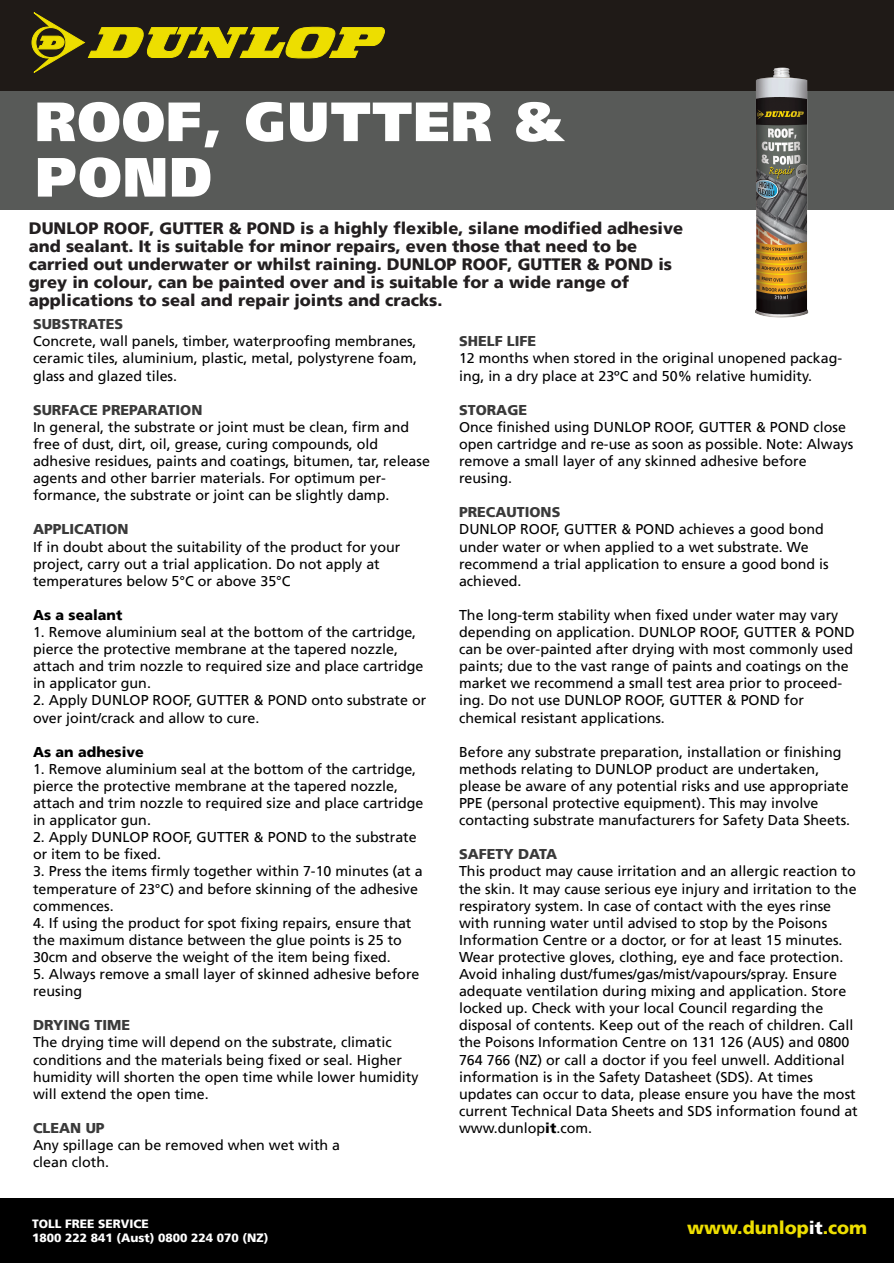
<style>
.page{position:relative;width:894px;height:1263px;background:#fff}
.page>*{position:absolute;margin:0;border:0;box-sizing:border-box;transform-origin:0 0}
.t1{font:900 55.2px/55.5px "Frutiger LT";letter-spacing:.03em;color:#fff;scale:.95 1}
.t2{font:900 18px "Frutiger LT";color:#edde00}
.t3{font:900 16.5px/18px "Frutiger LT";color:#231f20}
.t4{font:14.25px/17.1px "Frutiger LT";color:#000}
.t5{font:14.25px/17.1px "Frutiger LT";color:#000002}
.t6{font:900 14.25px "Frutiger LT";color:#3a3a3a}
.t7{font:900 14.25px "Frutiger LT";color:#000}
.t8{font:900 12px/14.4px "Frutiger LT";color:#fff}
.s1{font-weight:900}
.s2{color:#fff}
</style>
<div class="page">
<div style="left:0;top:81px;width:894px;height:129px;background:#585a58"></div>
<div style="left:0;top:1198px;width:894px;height:65px;background:#000"></div>
<div style="left:0;top:0;width:894px;height:90px;background:#1f1a17"></div>
<svg style="left:31px;top:12px;width:354px;height:61px"></svg>
<img style="left:740px;top:67px;width:91px;height:251px">
<h1 class="t1" style="left:35px;top:94px;width:559px">ROOF, GUTTER &amp;<br>POND</h1>
<p class="t3" style="left:29px;top:219px;width:656px">DUNLOP ROOF, GUTTER &amp; POND is a highly flexible, silane modified adhesive and sealant. It is suitable for minor repairs, even those that need to be carried out underwater or whilst raining. DUNLOP ROOF, GUTTER &amp; POND is grey in colour, can be painted over and is suitable for a wide range of applications to seal and repair joints and cracks.</p>
<p class="t6" style="left:33px;top:316px;width:92px">SUBSTRATES</p>
<p class="t4" style="left:33px;top:333px;width:386px;text-align:justify">Concrete, wall panels, timber, waterproofing membranes, ceramic tiles, aluminium, plastic, metal, polystyrene foam, glass and glazed tiles.</p>
<p class="t6" style="left:33px;top:401px;width:171px">SURFACE PREPARATION</p>
<p class="t4" style="left:33px;top:418px;width:399px">In general, the substrate or joint must be clean, firm and free of dust, dirt, oil, grease, curing compounds, old adhesive residues, paints and coatings, bitumen, tar, release agents and other barrier materials. For optimum per&shy;formance, the substrate or joint can be slightly damp.</p>
<p class="t6" style="left:33px;top:521px;width:97px">APPLICATION</p>
<p class="t4" style="left:33px;top:538px;width:369px">If in doubt about the suitability of the product for your project, carry out a trial application. Do not apply at temperatures below 5°C or above 35°C</p>
<p class="t7" style="left:33px;top:606px;width:91px">As a sealant</p>
<p class="t4" style="left:33px;top:624px;width:392px">1. Remove aluminium seal at the bottom of the cartridge, pierce the protective membrane at the tapered nozzle, attach and trim nozzle to required size and place cartridge in applicator gun.</p>
<p class="t4" style="left:33px;top:692px;width:395px">2. Apply DUNLOP ROOF, GUTTER &amp; POND onto substrate or over joint/crack and allow to cure.</p>
<p class="t7" style="left:33px;top:743px;width:112px">As an adhesive</p>
<p class="t4" style="left:33px;top:760px;width:392px">1. Remove aluminium seal at the bottom of the cartridge, pierce the protective membrane at the tapered nozzle, attach and trim nozzle to required size and place cartridge in applicator gun.</p>
<p class="t4" style="left:33px;top:829px;width:385px">2. Apply DUNLOP ROOF, GUTTER &amp; POND to the substrate or item to be fixed.</p>
<p class="t4" style="left:33px;top:863px;width:391px">3. Press the items firmly together within 7-10 minutes (at a temperature of 23°C) and before skinning of the adhesive commences.</p>
<p class="t4" style="left:33px;top:914px;width:380px">4. If using the product for spot fixing repairs, ensure that the maximum distance between the glue points is 25 to<br>30cm and observe the weight of the item being fixed.</p>
<p class="t4" style="left:33px;top:966px;width:388px">5. Always remove a small layer of skinned adhesive before reusing</p>
<p class="t6" style="left:33px;top:1017px;width:99px">DRYING TIME</p>
<p class="t4" style="left:33px;top:1034px;width:387px">The drying time will depend on the substrate, climatic conditions and the materials being fixed or seal. Higher humidity will shorten the open time while lower humidity will extend the open time.</p>
<p class="t6" style="left:33px;top:1119px;width:73px">CLEAN UP</p>
<p class="t4" style="left:33px;top:1137px;width:309px">Any spillage can be removed when wet with a clean cloth.</p>
<p class="t6" style="left:459px;top:333px;width:79px">SHELF LIFE</p>
<p class="t5" style="left:459px;top:350px;width:385px">12 months when stored in the original unopened packag&shy;ing, in a dry place at 23ºC and 50% relative humidity.</p>
<p class="t6" style="left:459px;top:401px;width:70px">STORAGE</p>
<p class="t5" style="left:459px;top:418px;width:396px">Once finished using DUNLOP ROOF, GUTTER &amp; POND close open cartridge and re-use as soon as possible. Note: Always remove a small layer of any skinned adhesive before reusing.</p>
<p class="t6" style="left:459px;top:504px;width:103px">PRECAUTIONS</p>
<p class="t4" style="left:459px;top:521px;width:371px">DUNLOP ROOF, GUTTER &amp; POND achieves a good bond under water or when applied to a wet substrate. We recommend a trial application to ensure a good bond is achieved.</p>
<p class="t4" style="left:459px;top:607px;width:397px">The long-term stability when fixed under water may vary depending on application. DUNLOP ROOF, GUTTER &amp; POND can be over-painted after drying with most commonly used paints; due to the vast range of paints and coatings on the market we recommend a small test area prior to proceed&shy;ing. Do not use DUNLOP ROOF, GUTTER &amp; POND for chemical resistant applications.</p>
<p class="t4" style="left:459px;top:743px;width:393px">Before any substrate preparation, installation or finishing methods relating to DUNLOP product are undertaken, please be aware of any potential risks and use appropriate PPE (personal protective equipment). This may involve contacting substrate manufacturers for Safety Data Sheets.</p>
<p class="t6" style="left:459px;top:846px;width:100px">SAFETY DATA</p>
<p class="t4" style="left:459px;top:863px;width:400px">This product may cause irritation and an allergic reaction to the skin. It may cause serious eye injury and irritation to the respiratory system. In case of contact with the eyes rinse with running water until advised to stop by the Poisons Information Centre or a doctor, or for at least 15 minutes.<br>Wear protective gloves, clothing, eye and face protection.<br>Avoid inhaling dust/fumes/gas/mist/vapours/spray. Ensure adequate ventilation during mixing and application. Store locked up. Check with your local Council regarding the disposal of contents. Keep out of the reach of children. Call the Poisons Information Centre on 131 126 (AUS) and 0800<br>764 766 (NZ) or call a doctor if you feel unwell. Additional information is in the Safety Datasheet (SDS). At times updates can occur to data, please ensure you have the most current Technical Data Sheets and SDS information found at www.dunlop<span class="s1">it</span>.com.</p>
<p class="t8" style="left:32px;top:1216px;width:238px">TOLL FREE SERVICE<br>1800 222 841 (Aust) 0800 224 070 (NZ)</p>
<p class="t2" style="left:687px;top:1217px;width:182px">www.dunlop<span class="s2">it</span>.com</p>
</div>
